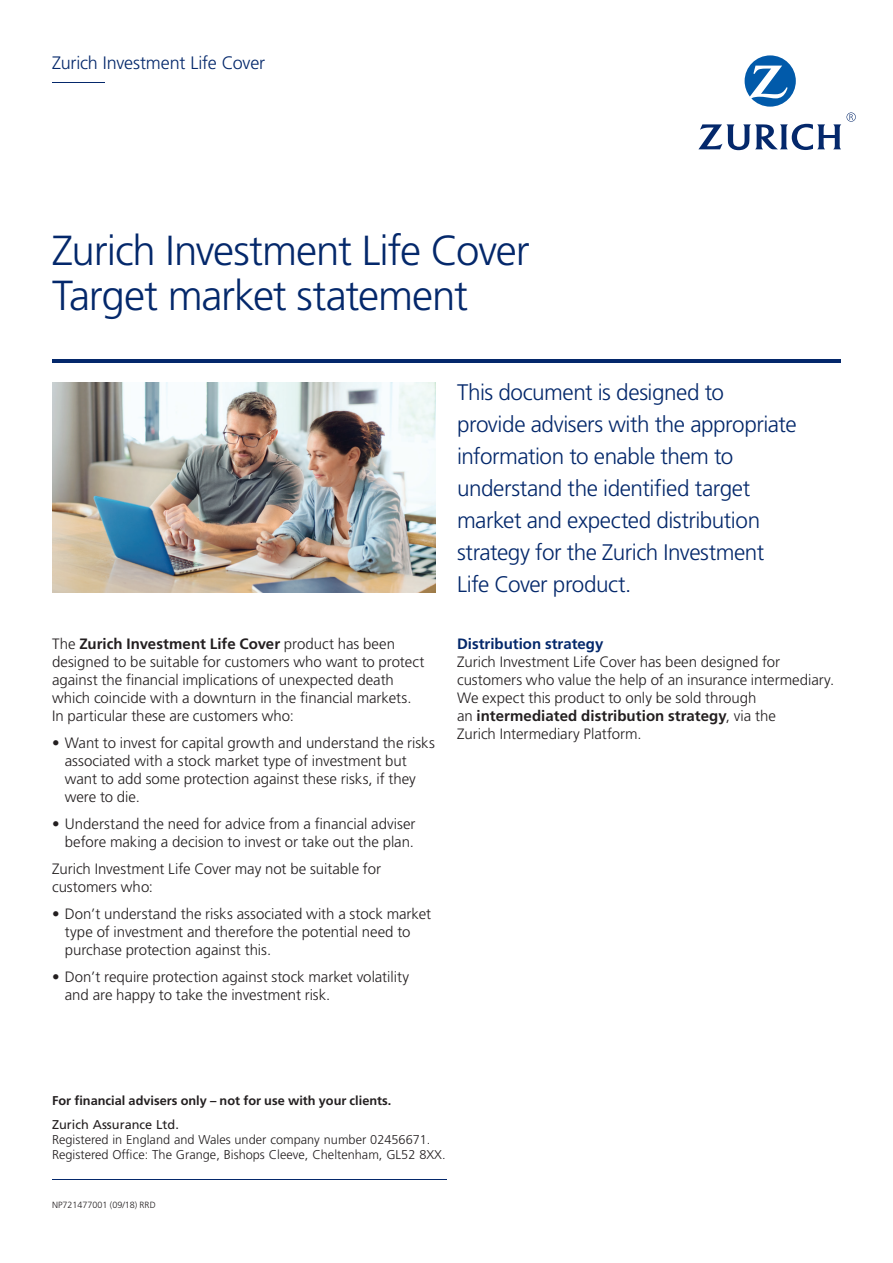
<style>
.page{position:relative;width:893px;height:1263px;background:#fff}
.page>*{position:absolute;margin:0;border:0;box-sizing:border-box;transform-origin:0 0}
.t1{font:300 42px/45px "Frutiger LT Std";letter-spacing:-.025em;color:#04286b}
.t2{font:300 22.5px/32.1px "Frutiger LT Std";letter-spacing:-.02em;color:#04286b}
.t3{font:300 18px "Frutiger LT Std";letter-spacing:-.01em;color:#04286b}
.t4{font:300 15px/18px "Frutiger LT Std";color:#231f20}
.t5{font:700 15px "Frutiger LT Std";color:#04286b}
.t6{font:300 12.75px/15px "Frutiger LT Std";color:#231f20}
.t7{font:700 12.75px "Frutiger LT Std";color:#231f20}
.t8{font:12.75px "Frutiger LT Std";color:#231f20}
.t9{font:300 9px "Frutiger LT Std";color:#231f20}
.s1{font-weight:700}
</style>
<div class="page">
<svg style="left:698px;top:55px;width:158px;height:95px"></svg>
<hr style="left:52px;top:82px;width:52px;height:1px;background:#04286b">
<img style="left:52px;top:383px;width:384px;height:209px">
<hr style="left:52px;top:360px;width:789px;height:3px;background:#04286b">
<hr style="left:52px;top:1179px;width:394px;height:1px;background:#04286b">
<p class="t3" style="left:52px;top:53px;width:215px">Zurich Investment Life Cover</p>
<h1 class="t1" style="left:52px;top:229px;width:479px">Zurich Investment Life Cover<br>Target market statement</h1>
<p class="t4" style="left:52px;top:635px;width:374px">The <span class="s1">Zurich Investment Life Cover</span> product has been designed to be suitable for customers who want to protect against the financial implications of unexpected death which coincide with a downturn in the financial markets.<br>In particular these are customers who:</p>
<p class="t4" style="left:65px;top:734px;width:372px;text-indent:-13px">• Want to invest for capital growth and understand the risks associated with a stock market type of investment but want to add some protection against these risks, if they were to die.</p>
<p class="t4" style="left:52px;top:815px;width:365px;text-align:right">• Understand the need for advice from a financial adviser before making a decision to invest or take out the plan.</p>
<p class="t4" style="left:52px;top:860px;width:330px">Zurich Investment Life Cover may not be suitable for customers who:</p>
<p class="t4" style="left:65px;top:905px;width:368px;text-indent:-13px">• Don’t understand the risks associated with a stock market type of investment and therefore the potential need to purchase protection against this.</p>
<p class="t4" style="left:65px;top:968px;width:346px;text-indent:-13px">• Don’t require protection against stock market volatility and are happy to take the investment risk.</p>
<h2 class="t2" style="left:457px;top:376px;width:341px">This document is designed to provide advisers with the appropriate information to enable them to understand the identified target market and expected distribution strategy for the Zurich Investment<br>Life Cover product.</h2>
<p class="t5" style="left:457px;top:635px;width:148px">Distribution strategy</p>
<p class="t4" style="left:457px;top:653px;width:379px">Zurich Investment Life Cover has been designed for customers who value the help of an insurance intermediary.<br>We expect this product to only be sold through<br>an <span class="s1">intermediated distribution strategy</span>, via the<br>Zurich Intermediary Platform.</p>
<p class="t7" style="left:52px;top:1093px;width:341px">For financial advisers only – not for use with your clients.</p>
<p class="t8" style="left:52px;top:1117px;width:128px">Zurich Assurance Ltd.</p>
<p class="t6" style="left:52px;top:1132px;width:395px">Registered in England and Wales under company number 02456671.<br>Registered Office: The Grange, Bishops Cleeve, Cheltenham, GL52 8XX.</p>
<p class="t9" style="left:52px;top:1199px;width:105px">NP721477001 (09/18) RRD</p>
</div>
